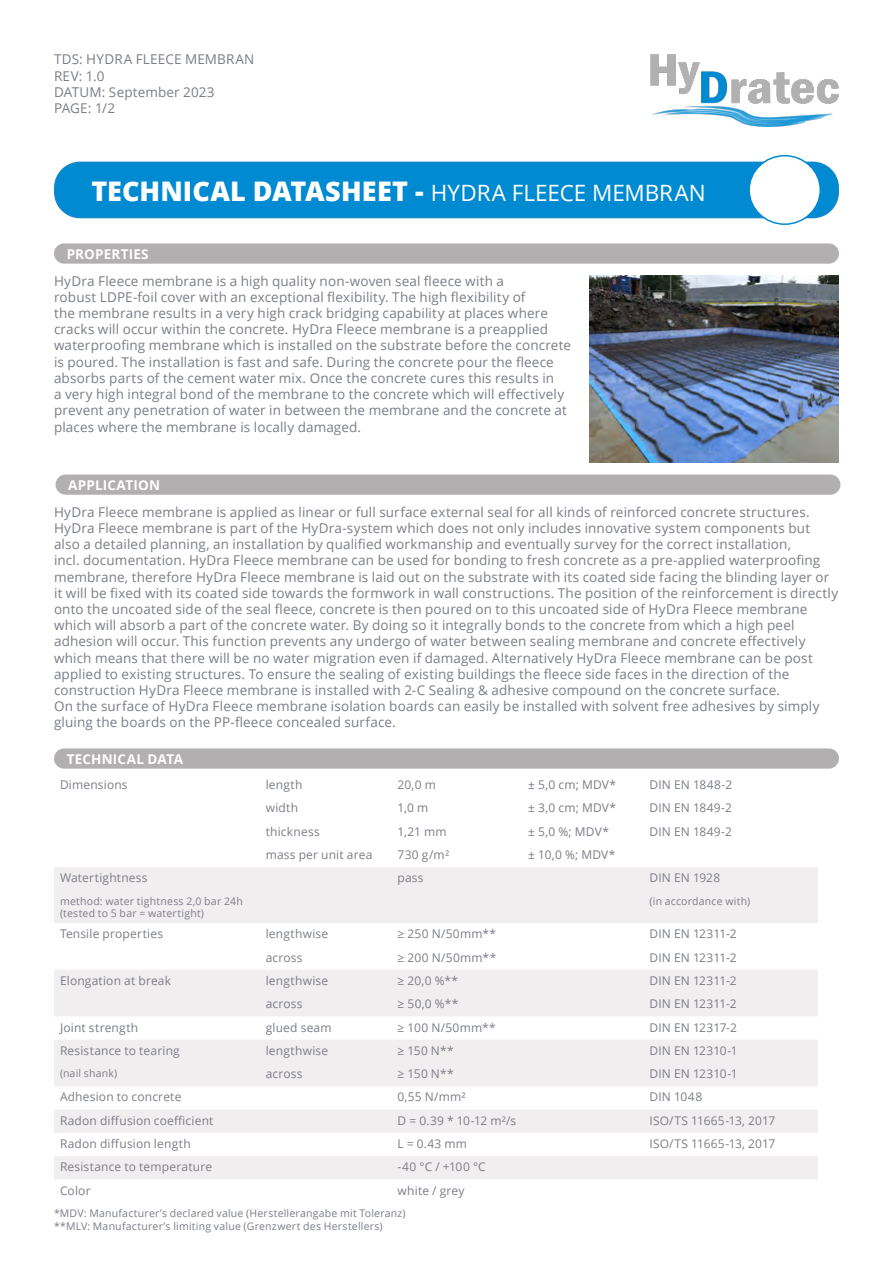
<style>
.page{position:relative;width:893px;height:1263px;background:#fff}
.page>*{position:absolute;margin:0;border:0;box-sizing:border-box;transform-origin:0 0}
.TDS_bold{font:800 27px "Open Sans";color:#fff}
.Text{font:13.5px/16.2px "Open Sans";letter-spacing:.01em;color:#7b7d88}
.Under_rubrik{font:700 13.5px "Open Sans";letter-spacing:.015em;color:#fff}
.Text-2{font:12px "Open Sans";letter-spacing:.015em;color:#7b7d88}
.Text-3{font:10.5px "Open Sans";letter-spacing:.02em;color:#7b7d88}
.s1{font-weight:400;font-size:22.5px}
</style>
<div class="page">
<div style="left:55px;top:162px;width:783px;height:56px;background:#008ad1;border-radius:25px"></div>
<div style="left:54px;top:162px;width:785px;height:56px;border:2px solid #1289ca;border-radius:25px"></div>
<div style="left:749px;top:156px;width:71px;height:68px;background:#fff;border-radius:50%"></div>
<div style="left:748px;top:155px;width:73px;height:70px;border:2px solid #008ad1;border-radius:50%"></div>
<img style="left:651px;top:54px;width:188px;height:72px">
<div style="left:54px;top:243px;width:785px;height:21px;background:#b2afb0;border-radius:10px"></div>
<div style="left:56px;top:474px;width:784px;height:21px;background:#b2afb0;border-radius:10px"></div>
<div style="left:54px;top:748px;width:785px;height:21px;background:#b2afb0;border-radius:10px"></div>
<img style="left:589px;top:275px;width:250px;height:188px">
<svg style="left:54px;top:867px;width:764px;height:312px;fill:#f1eeef"></svg>
<p class="Text" style="left:54px;top:51px;width:202px">TDS: HYDRA FLEECE MEMBRAN</p>
<p class="Text" style="left:54px;top:67px;width:52px">REV: 1.0</p>
<p class="Text" style="left:54px;top:83px;width:162px">DATUM: September 2023</p>
<p class="Text" style="left:54px;top:100px;width:63px">PAGE: 1/2</p>
<p class="TDS_bold" style="left:91px;top:171px;width:616px">TECHNICAL DATASHEET - <span class="s1">HYDRA FLEECE MEMBRAN</span></p>
<p class="Under_rubrik" style="left:67px;top:244px;width:83px">PROPERTIES</p>
<p class="Text" style="left:54px;top:272px;width:519px">HyDra Fleece membrane is a high quality non-woven seal fleece with a<br>robust LDPE-foil cover with an exceptional flexibility. The high flexibility of<br>the membrane results in a very high crack bridging capability at places where cracks will occur within the concrete. HyDra Fleece membrane is a preapplied waterproofing membrane which is installed on the substrate before the concrete is poured. The installation is fast and safe. During the concrete pour the fleece absorbs parts of the cement water mix. Once the concrete cures this results in<br>a very high integral bond of the membrane to the concrete which will effectively prevent any penetration of water in between the membrane and the concrete at places where the membrane is locally damaged.</p>
<p class="Under_rubrik" style="left:68px;top:475px;width:93px">APPLICATION</p>
<p class="Text" style="left:54px;top:503px;width:786px">HyDra Fleece membrane is applied as linear or full surface external seal for all kinds of reinforced concrete structures.<br>HyDra Fleece membrane is part of the HyDra-system which does not only includes innovative system components but also a detailed planning, an installation by qualified workmanship and eventually survey for the correct installation,<br>incl. documentation. HyDra Fleece membrane can be used for bonding to fresh concrete as a pre-applied waterproofing membrane, therefore HyDra Fleece membrane is laid out on the substrate with its coated side facing the blinding layer or it will be fixed with its coated side towards the formwork in wall constructions. The position of the reinforcement is directly onto the uncoated side of the seal fleece, concrete is then poured on to this uncoated side of HyDra Fleece membrane which will absorb a part of the concrete water. By doing so it integrally bonds to the concrete from which a high peel adhesion will occur. This function prevents any undergo of water between sealing membrane and concrete effectively which means that there will be no water migration even if damaged. Alternatively HyDra Fleece membrane can be post applied to existing structures. To ensure the sealing of existing buildings the fleece side faces in the direction of the construction HyDra Fleece membrane is installed with 2-C Sealing &amp; adhesive compound on the concrete surface.</p>
<p class="Text" style="left:54px;top:698px;width:767px">On the surface of HyDra Fleece membrane isolation boards can easily be installed with solvent free adhesives by simply gluing the boards on the PP-fleece concealed surface.</p>
<p class="Under_rubrik" style="left:67px;top:749px;width:118px">TECHNICAL DATA</p>
<p class="Text-2" style="left:60px;top:776px;width:69px">Dimensions</p>
<p class="Text-2" style="left:266px;top:776px;width:38px">length</p>
<p class="Text-2" style="left:397px;top:776px;width:40px">20,0 m</p>
<p class="Text-2" style="left:528px;top:776px;width:89px">± 5,0 cm; MDV*</p>
<p class="Text-2" style="left:649px;top:776px;width:84px">DIN EN 1848-2</p>
<p class="Text-2" style="left:266px;top:800px;width:34px">width</p>
<p class="Text-2" style="left:397px;top:800px;width:32px">1,0 m</p>
<p class="Text-2" style="left:528px;top:800px;width:89px">± 3,0 cm; MDV*</p>
<p class="Text-2" style="left:649px;top:800px;width:84px">DIN EN 1849-2</p>
<p class="Text-2" style="left:266px;top:823px;width:56px">thickness</p>
<p class="Text-2" style="left:397px;top:823px;width:51px">1,21 mm</p>
<p class="Text-2" style="left:528px;top:823px;width:82px">± 5,0 %; MDV*</p>
<p class="Text-2" style="left:649px;top:823px;width:84px">DIN EN 1849-2</p>
<p class="Text-2" style="left:266px;top:846px;width:108px">mass per unit area</p>
<p class="Text-2" style="left:397px;top:846px;width:53px">730 g/m²</p>
<p class="Text-2" style="left:528px;top:846px;width:89px">± 10,0 %; MDV*</p>
<p class="Text-2" style="left:60px;top:870px;width:89px">Watertightness</p>
<p class="Text-2" style="left:397px;top:870px;width:28px">pass</p>
<p class="Text-2" style="left:649px;top:870px;width:72px">DIN EN 1928</p>
<p class="Text-3" style="left:60px;top:893px;width:184px">method: water tightness 2,0 bar 24h</p>
<p class="Text-3" style="left:60px;top:906px;width:146px">(tested to 5 bar = watertight)</p>
<p class="Text-3" style="left:649px;top:893px;width:102px">(in accordance with)</p>
<p class="Text-2" style="left:60px;top:926px;width:105px">Tensile properties</p>
<p class="Text-2" style="left:266px;top:926px;width:64px">lengthwise</p>
<p class="Text-2" style="left:397px;top:926px;width:100px">≥ 250 N/50mm**</p>
<p class="Text-2" style="left:649px;top:926px;width:89px">DIN EN 12311-2</p>
<p class="Text-2" style="left:266px;top:949px;width:38px">across</p>
<p class="Text-2" style="left:397px;top:949px;width:100px">≥ 200 N/50mm**</p>
<p class="Text-2" style="left:649px;top:949px;width:89px">DIN EN 12311-2</p>
<p class="Text-2" style="left:60px;top:972px;width:113px">Elongation at break</p>
<p class="Text-2" style="left:266px;top:972px;width:64px">lengthwise</p>
<p class="Text-2" style="left:397px;top:972px;width:62px">≥ 20,0 %**</p>
<p class="Text-2" style="left:649px;top:972px;width:89px">DIN EN 12311-2</p>
<p class="Text-2" style="left:266px;top:996px;width:38px">across</p>
<p class="Text-2" style="left:397px;top:996px;width:62px">≥ 50,0 %**</p>
<p class="Text-2" style="left:649px;top:996px;width:89px">DIN EN 12311-2</p>
<p class="Text-2" style="left:60px;top:1019px;width:80px">Joint strength</p>
<p class="Text-2" style="left:266px;top:1019px;width:67px">glued seam</p>
<p class="Text-2" style="left:397px;top:1019px;width:100px">≥ 100 N/50mm**</p>
<p class="Text-2" style="left:649px;top:1019px;width:89px">DIN EN 12317-2</p>
<p class="Text-2" style="left:60px;top:1042px;width:121px">Resistance to tearing</p>
<p class="Text-2" style="left:266px;top:1042px;width:64px">lengthwise</p>
<p class="Text-2" style="left:397px;top:1042px;width:58px">≥ 150 N**</p>
<p class="Text-2" style="left:649px;top:1042px;width:90px">DIN EN 12310-1</p>
<p class="Text-3" style="left:60px;top:1066px;width:59px">(nail shank)</p>
<p class="Text-2" style="left:266px;top:1065px;width:38px">across</p>
<p class="Text-2" style="left:397px;top:1065px;width:58px">≥ 150 N**</p>
<p class="Text-2" style="left:649px;top:1065px;width:90px">DIN EN 12310-1</p>
<p class="Text-2" style="left:60px;top:1089px;width:123px">Adhesion to concrete</p>
<p class="Text-2" style="left:397px;top:1089px;width:70px">0,55 N/mm²</p>
<p class="Text-2" style="left:649px;top:1089px;width:54px">DIN 1048</p>
<p class="Text-2" style="left:60px;top:1112px;width:155px">Radon diffusion coefficient</p>
<p class="Text-2" style="left:397px;top:1112px;width:120px">D = 0.39 * 10-12 m²/s</p>
<p class="Text-2" style="left:649px;top:1112px;width:127px">ISO/TS 11665-13, 2017</p>
<p class="Text-2" style="left:60px;top:1135px;width:132px">Radon diffusion length</p>
<p class="Text-2" style="left:397px;top:1135px;width:71px">L = 0.43 mm</p>
<p class="Text-2" style="left:649px;top:1135px;width:127px">ISO/TS 11665-13, 2017</p>
<p class="Text-2" style="left:60px;top:1159px;width:154px">Resistance to temperature</p>
<p class="Text-2" style="left:397px;top:1159px;width:90px">-40 °C / +100 °C</p>
<p class="Text-2" style="left:60px;top:1182px;width:32px">Color</p>
<p class="Text-2" style="left:397px;top:1182px;width:69px">white / grey</p>
<p class="Text-3" style="left:54px;top:1206px;width:353px">*MDV: Manufacturer’s declared value (Herstellerangabe mit Toleranz)</p>
<p class="Text-3" style="left:54px;top:1218px;width:330px">**MLV: Manufacturer’s limiting value (Grenzwert des Herstellers)</p>
</div>
